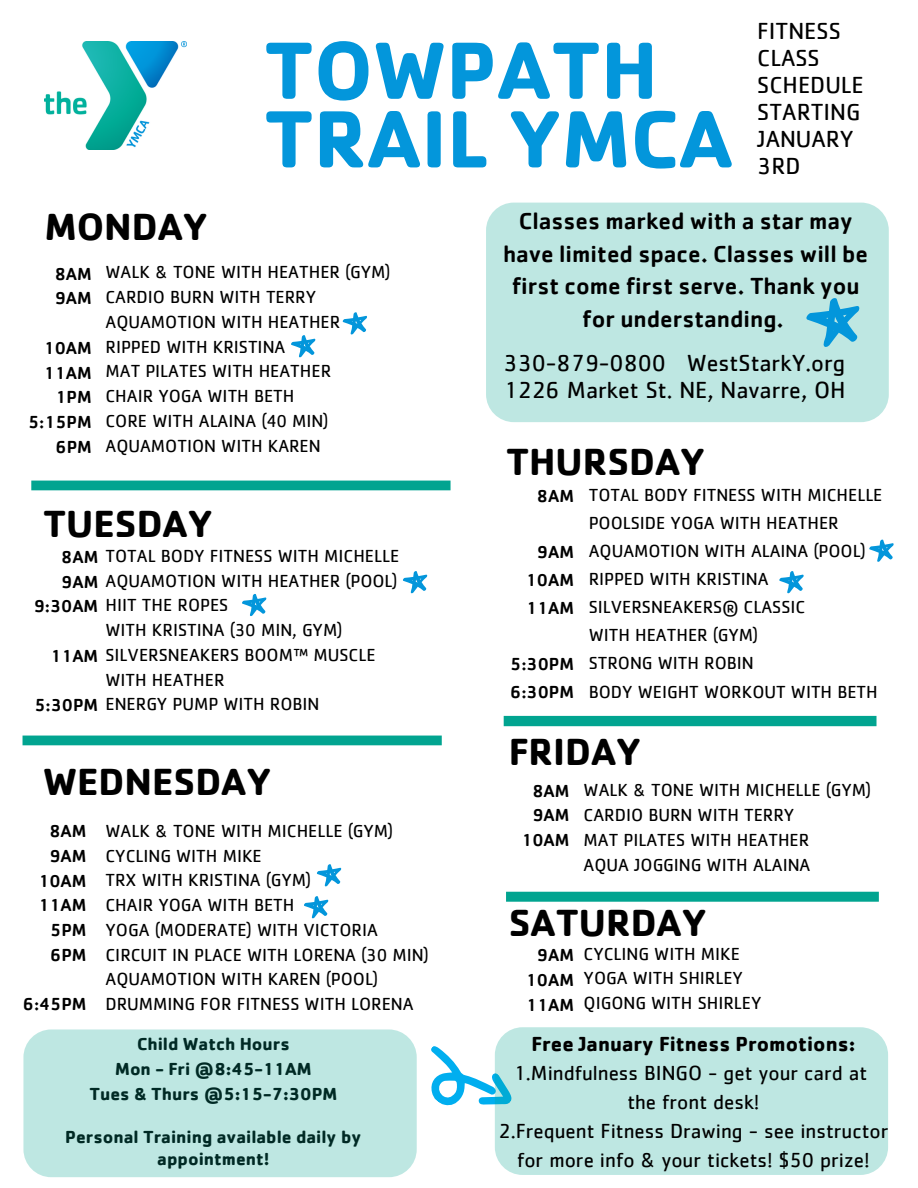
<style>
.page{position:relative;width:918px;height:1188px;background:#fff}
.page>*{position:absolute;margin:0;border:0;box-sizing:border-box;transform-origin:0 0}
.t1{font:700 84px "Cachet";color:#0396db}
.t2{font:700 39px "Cachet";color:#000}
.t3{font:500 24px/32.7px "Cachet";color:#000;text-align:center}
.t4{font:24px/27px "Cachet";color:#000}
.t5{font:21px "Cachet";color:#000}
.t6{font:700 21px "Cachet";color:#000}
.t7{font:18px "Cachet";color:#000}
.t8{font:500 18px "Cachet";color:#000}
.t9{font:700 18px/22.5px "Cachet";color:#000;text-align:center}
.s1{font-weight:500}
</style>
<div class="page">
<div style="left:31px;top:481px;width:420px;height:9px;background:#01a490"></div>
<div style="left:23px;top:736px;width:419px;height:9px;background:#01a490"></div>
<div style="left:504px;top:716px;width:373px;height:10px;background:#01a490"></div>
<svg style="left:506px;top:892px;width:373px;height:10px;background:#08a693"></svg>
<img style="left:45px;top:42px;width:142px;height:108px">
<div style="left:486px;top:203px;width:403px;height:219px;background:#bee7e2;border-radius:28px"></div>
<div style="left:23px;top:1029px;width:394px;height:148px;background:#bee7e2;border-radius:28px"></div>
<svg style="left:412px;top:1042px;width:85px;height:85px"></svg>
<svg style="left:342px;top:312px;width:25px;height:23px"></svg>
<svg style="left:291px;top:335px;width:25px;height:23px"></svg>
<svg style="left:403px;top:571px;width:25px;height:22px"></svg>
<svg style="left:242px;top:594px;width:25px;height:22px"></svg>
<svg style="left:304px;top:896px;width:25px;height:23px"></svg>
<svg style="left:317px;top:864px;width:25px;height:23px"></svg>
<svg style="left:869px;top:539px;width:25px;height:23px"></svg>
<svg style="left:806px;top:298px;width:54px;height:49px"></svg>
<svg style="left:779px;top:571px;width:25px;height:22px"></svg>
<div style="left:495px;top:1027px;width:393px;height:148px;background:#bee7e2;border-radius:28px"></div>
<p class="t1" style="left:264px;top:16px;width:395px">TOWPATH</p>
<p class="t1" style="left:264px;top:84px;width:470px">TRAIL YMCA</p>
<p class="t4" style="left:757px;top:18px;width:85px">FITNESS</p>
<p class="t4" style="left:757px;top:45px;width:64px">CLASS</p>
<p class="t4" style="left:757px;top:72px;width:108px">SCHEDULE</p>
<p class="t4" style="left:757px;top:99px;width:104px">STARTING<br>JANUARY<br>3RD</p>
<p class="t2" style="left:45px;top:202px;width:164px">MONDAY</p>
<p class="t8" style="left:55px;top:262px;width:39px">8AM</p>
<p class="t8" style="left:55px;top:287px;width:39px">9AM</p>
<p class="t8" style="left:44px;top:336px;width:50px">10AM</p>
<p class="t8" style="left:44px;top:361px;width:49px">11AM</p>
<p class="t8" style="left:56px;top:386px;width:38px">1PM</p>
<p class="t8" style="left:28px;top:410px;width:65px">5:15PM</p>
<p class="t8" style="left:56px;top:435px;width:38px">6PM</p>
<p class="t7" style="left:106px;top:264px;width:287px">WALK &amp; TONE WITH HEATHER (GYM)</p>
<p class="t7" style="left:106px;top:289px;width:212px">CARDIO BURN WITH TERRY</p>
<p class="t7" style="left:106px;top:314px;width:236px">AQUAMOTION WITH HEATHER</p>
<p class="t7" style="left:106px;top:339px;width:181px">RIPPED WITH KRISTINA</p>
<p class="t7" style="left:106px;top:363px;width:227px">MAT PILATES WITH HEATHER</p>
<p class="t7" style="left:106px;top:388px;width:190px">CHAIR YOGA WITH BETH</p>
<p class="t7" style="left:106px;top:413px;width:224px">CORE WITH ALAINA (40 MIN)</p>
<p class="t7" style="left:106px;top:438px;width:217px">AQUAMOTION WITH KAREN</p>
<p class="t2" style="left:43px;top:499px;width:171px">TUESDAY</p>
<p class="t7" style="left:61px;top:548px;width:340px"><span class="s1">8AM</span> TOTAL BODY FITNESS WITH MICHELLE</p>
<p class="t7" style="left:61px;top:572px;width:338px"><span class="s1">9AM</span> AQUAMOTION WITH HEATHER (POOL)</p>
<p class="t7" style="left:34px;top:597px;width:196px"><span class="s1">9:30AM</span> HIIT THE ROPES</p>
<p class="t7" style="left:106px;top:622px;width:238px">WITH KRISTINA (30 MIN, GYM)</p>
<p class="t7" style="left:50px;top:647px;width:327px"><span class="s1">11AM</span> SILVERSNEAKERS BOOM™ MUSCLE</p>
<p class="t7" style="left:106px;top:671px;width:120px">WITH HEATHER</p>
<p class="t7" style="left:34px;top:696px;width:286px"><span class="s1">5:30PM</span> ENERGY PUMP WITH ROBIN</p>
<p class="t2" style="left:43px;top:756px;width:230px">WEDNESDAY</p>
<p class="t8" style="left:49px;top:819px;width:39px">8AM</p>
<p class="t8" style="left:49px;top:844px;width:39px">9AM</p>
<p class="t8" style="left:38px;top:869px;width:50px">10AM</p>
<p class="t8" style="left:39px;top:894px;width:49px">11AM</p>
<p class="t8" style="left:50px;top:918px;width:38px">5PM</p>
<p class="t8" style="left:50px;top:943px;width:38px">6PM</p>
<p class="t8" style="left:23px;top:993px;width:65px">6:45PM</p>
<p class="t7" style="left:106px;top:823px;width:289px">WALK &amp; TONE WITH MICHELLE (GYM)</p>
<p class="t7" style="left:106px;top:847px;width:158px">CYCLING WITH MIKE</p>
<p class="t7" style="left:106px;top:872px;width:207px">TRX WITH KRISTINA (GYM)</p>
<p class="t7" style="left:106px;top:897px;width:190px">CHAIR YOGA WITH BETH</p>
<p class="t7" style="left:106px;top:922px;width:274px">YOGA (MODERATE) WITH VICTORIA</p>
<p class="t7" style="left:106px;top:946px;width:325px">CIRCUIT IN PLACE WITH LORENA (30 MIN)</p>
<p class="t7" style="left:106px;top:971px;width:274px">AQUAMOTION WITH KAREN (POOL)</p>
<p class="t7" style="left:106px;top:996px;width:310px">DRUMMING FOR FITNESS WITH LORENA</p>
<p class="t9" style="left:137px;top:1032px;width:154px">Child Watch Hours</p>
<p class="t9" style="left:115px;top:1057px;width:198px">Mon - Fri @8:45-11AM</p>
<p class="t9" style="left:89px;top:1082px;width:249px">Tues &amp; Thurs @5:15-7:30PM</p>
<p class="t9" style="left:65px;top:1125px;width:298px">Personal Training available daily by appointment!</p>
<p class="t3" style="left:504px;top:204px;width:366px">Classes marked with a star may have limited space. Classes will be first come first serve. Thank you for understanding.</p>
<p class="t4" style="left:504px;top:351px;width:343px">330-879-0800 WestStarkY.org</p>
<p class="t4" style="left:504px;top:378px;width:344px">1226 Market St. NE, Navarre, OH</p>
<p class="t2" style="left:506px;top:436px;width:201px">THURSDAY</p>
<p class="t8" style="left:537px;top:484px;width:39px">8AM</p>
<p class="t7" style="left:589px;top:486px;width:295px">TOTAL BODY FITNESS WITH MICHELLE</p>
<p class="t7" style="left:589px;top:515px;width:252px">POOLSIDE YOGA WITH HEATHER</p>
<p class="t7" style="left:589px;top:543px;width:278px">AQUAMOTION WITH ALAINA (POOL)</p>
<p class="t7" style="left:589px;top:571px;width:181px">RIPPED WITH KRISTINA</p>
<p class="t7" style="left:589px;top:599px;width:218px">SILVERSNEAKERS® CLASSIC</p>
<p class="t7" style="left:589px;top:627px;width:171px">WITH HEATHER (GYM)</p>
<p class="t7" style="left:589px;top:655px;width:167px">STRONG WITH ROBIN</p>
<p class="t7" style="left:589px;top:683px;width:291px">BODY WEIGHT WORKOUT WITH BETH</p>
<p class="t8" style="left:537px;top:540px;width:39px">9AM</p>
<p class="t8" style="left:526px;top:568px;width:50px">10AM</p>
<p class="t8" style="left:526px;top:596px;width:49px">11AM</p>
<p class="t8" style="left:510px;top:652px;width:65px">5:30PM</p>
<p class="t8" style="left:510px;top:681px;width:65px">6:30PM</p>
<p class="t2" style="left:509px;top:727px;width:134px">FRIDAY</p>
<p class="t8" style="left:532px;top:779px;width:39px">8AM</p>
<p class="t8" style="left:532px;top:804px;width:39px">9AM</p>
<p class="t8" style="left:521px;top:828px;width:50px">10AM</p>
<p class="t7" style="left:584px;top:782px;width:289px">WALK &amp; TONE WITH MICHELLE (GYM)</p>
<p class="t7" style="left:584px;top:807px;width:212px">CARDIO BURN WITH TERRY</p>
<p class="t7" style="left:584px;top:832px;width:227px">MAT PILATES WITH HEATHER</p>
<p class="t7" style="left:584px;top:856px;width:228px">AQUA JOGGING WITH ALAINA</p>
<p class="t2" style="left:509px;top:898px;width:199px">SATURDAY</p>
<p class="t8" style="left:537px;top:944px;width:39px">9AM</p>
<p class="t8" style="left:526px;top:968px;width:50px">10AM</p>
<p class="t8" style="left:526px;top:993px;width:49px">11AM</p>
<p class="t7" style="left:584px;top:946px;width:158px">CYCLING WITH MIKE</p>
<p class="t7" style="left:584px;top:970px;width:161px">YOGA WITH SHIRLEY</p>
<p class="t7" style="left:584px;top:995px;width:179px">QIGONG WITH SHIRLEY</p>
<p class="t6" style="left:531px;top:1031px;width:325px">Free January Fitness Promotions:</p>
<p class="t5" style="left:514px;top:1063px;width:355px">1.Mindfulness BINGO - get your card at</p>
<p class="t5" style="left:627px;top:1092px;width:134px">the front desk!</p>
<p class="t5" style="left:498px;top:1122px;width:392px">2.Frequent Fitness Drawing - see instructor</p>
<p class="t5" style="left:517px;top:1151px;width:354px">for more info &amp; your tickets! $50 prize!</p>
</div>
